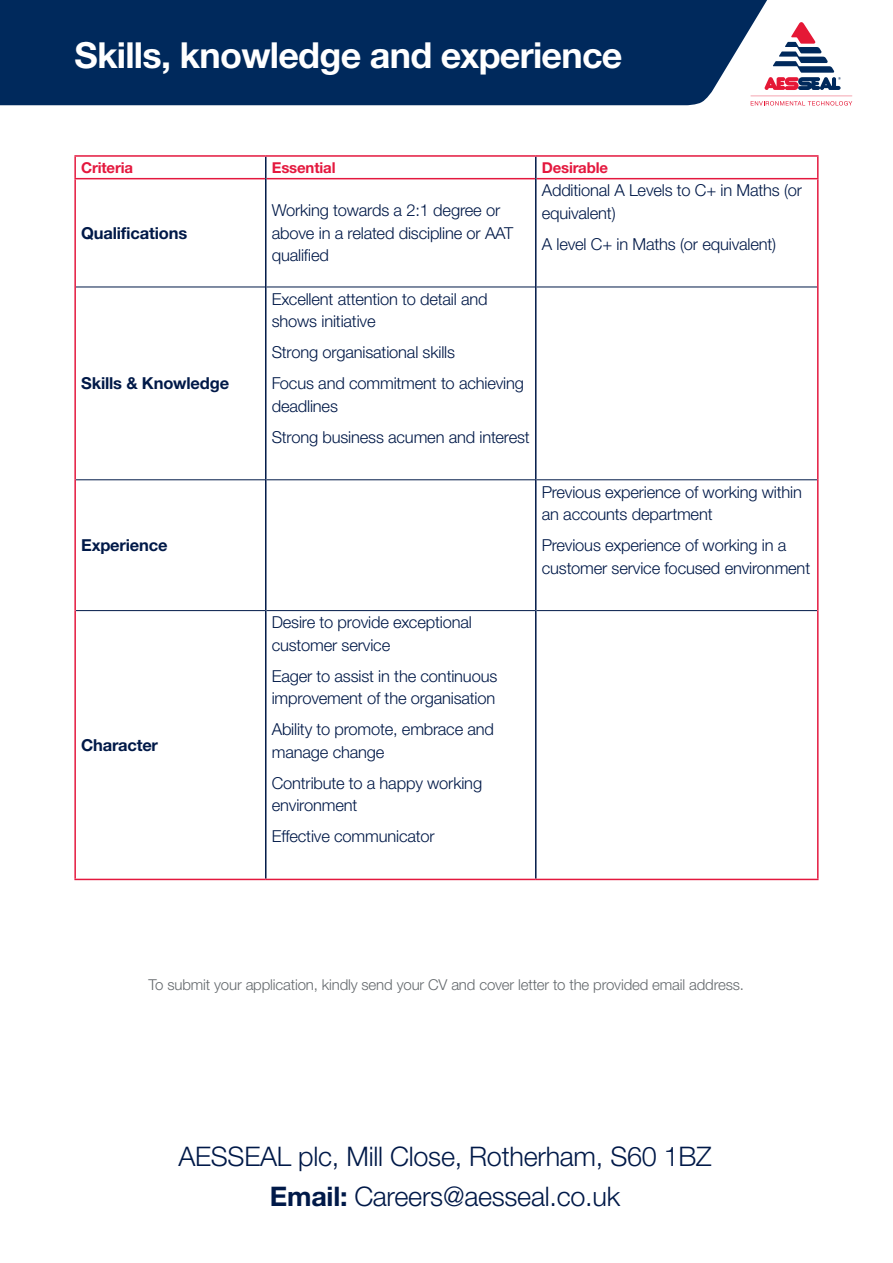
<style>
.page{position:relative;width:893px;height:1263px;background:#fff}
.page>*{position:absolute;margin:0;border:0;box-sizing:border-box;transform-origin:0 0}
.Quote_Blue{font:700 35.85px "Helvetica Neue LTW1 G";letter-spacing:-.02em;color:#fff}
.Body_copy{font:300 27px "Helvetica Neue LTW1 G";letter-spacing:-.01em;color:#001948}
.Body_copy-2{font:300 16.5px/22.5px "Helvetica Neue LTW1 G";letter-spacing:-.01em;color:#001948}
.Body_copy-3{font:700 16.5px "Helvetica Neue LTW1 G";letter-spacing:-.01em;color:#001948}
.Body_copy-4{font:300 15px "Helvetica Neue LTW1 G";letter-spacing:-.01em;color:#64696d}
.Body_copy-5{font:700 15px "Helvetica Neue LTW1 G";letter-spacing:-.01em;color:#e4183e}
.s1{font-weight:700}
</style>
<div class="page">
<svg style="left:750px;top:105px;width:101px;height:1px"></svg>
<svg style="left:0;top:0;width:853px;height:105px;fill:#00295c"></svg>
<hr style="left:74px;top:178px;width:191px;height:1px;background:#e4183e">
<hr style="left:266px;top:178px;width:269px;height:1px;background:#e4183e">
<hr style="left:536px;top:178px;width:283px;height:1px;background:#e4183e">
<hr style="left:76px;top:287px;width:189px;height:1px;background:#001948">
<hr style="left:266px;top:287px;width:269px;height:1px;background:#001948">
<hr style="left:536px;top:287px;width:281px;height:1px;background:#001948">
<hr style="left:76px;top:479px;width:189px;height:1px;background:#001948">
<hr style="left:266px;top:479px;width:269px;height:1px;background:#001948">
<hr style="left:536px;top:479px;width:281px;height:1px;background:#001948">
<hr style="left:76px;top:610px;width:189px;height:1px;background:#001948">
<hr style="left:266px;top:610px;width:269px;height:1px;background:#001948">
<hr style="left:536px;top:610px;width:281px;height:1px;background:#001948">
<svg style="left:265px;top:157px;width:1px;height:22px"></svg>
<svg style="left:535px;top:157px;width:1px;height:22px"></svg>
<hr style="left:265px;top:179px;width:1px;height:108px;background:#001948">
<hr style="left:535px;top:179px;width:1px;height:108px;background:#001948">
<hr style="left:265px;top:287px;width:1px;height:193px;background:#001948">
<hr style="left:535px;top:287px;width:1px;height:193px;background:#001948">
<hr style="left:265px;top:480px;width:1px;height:131px;background:#001948">
<hr style="left:535px;top:480px;width:1px;height:131px;background:#001948">
<hr style="left:265px;top:611px;width:1px;height:268px;background:#001948">
<hr style="left:535px;top:611px;width:1px;height:268px;background:#001948">
<hr style="left:74px;top:155px;width:192px;height:2px;background:#e4183e">
<hr style="left:74px;top:157px;width:2px;height:21px;background:#e4183e">
<hr style="left:266px;top:155px;width:270px;height:2px;background:#e4183e">
<hr style="left:536px;top:155px;width:283px;height:2px;background:#e4183e">
<hr style="left:817px;top:157px;width:2px;height:21px;background:#e4183e">
<hr style="left:74px;top:179px;width:2px;height:108px;background:#e4183e">
<hr style="left:817px;top:179px;width:2px;height:108px;background:#e4183e">
<hr style="left:74px;top:287px;width:2px;height:193px;background:#e4183e">
<hr style="left:817px;top:287px;width:2px;height:193px;background:#e4183e">
<hr style="left:74px;top:480px;width:2px;height:131px;background:#e4183e">
<hr style="left:817px;top:480px;width:2px;height:131px;background:#e4183e">
<hr style="left:74px;top:611px;width:2px;height:268px;background:#e4183e">
<hr style="left:817px;top:611px;width:2px;height:268px;background:#e4183e">
<hr style="left:74px;top:879px;width:192px;height:1px;background:#e4183e">
<hr style="left:266px;top:879px;width:270px;height:1px;background:#e4183e">
<hr style="left:536px;top:879px;width:283px;height:1px;background:#e4183e">
<p class="Quote_Blue" style="left:74px;top:33px;width:550px">Skills, knowledge and experience</p>
<p class="Body_copy-5" style="left:81px;top:158px;width:53px">Criteria</p>
<p class="Body_copy-5" style="left:272px;top:158px;width:65px">Essential</p>
<p class="Body_copy-5" style="left:542px;top:158px;width:68px">Desirable</p>
<p class="Body_copy-3" style="left:81px;top:223px;width:108px">Qualifications</p>
<p class="Body_copy-3" style="left:81px;top:373px;width:150px">Skills &amp; Knowledge</p>
<p class="Body_copy-3" style="left:81px;top:535px;width:88px">Experience</p>
<p class="Body_copy-3" style="left:81px;top:735px;width:78px">Character</p>
<p class="Body_copy-2" style="left:272px;top:199px;width:243px">Working towards a 2:1 degree or above in a related discipline or AAT qualified</p>
<p class="Body_copy-2" style="left:272px;top:288px;width:217px">Excellent attention to detail and shows initiative</p>
<p class="Body_copy-2" style="left:272px;top:341px;width:185px">Strong organisational skills</p>
<p class="Body_copy-2" style="left:272px;top:372px;width:254px">Focus and commitment to achieving deadlines</p>
<p class="Body_copy-2" style="left:272px;top:426px;width:260px">Strong business acumen and interest</p>
<p class="Body_copy-2" style="left:542px;top:179px;width:262px">Additional A Levels to C+ in Maths (or equivalent)</p>
<p class="Body_copy-2" style="left:542px;top:233px;width:236px">A level C+ in Maths (or equivalent)</p>
<p class="Body_copy-2" style="left:542px;top:480px;width:262px">Previous experience of working within an accounts department</p>
<p class="Body_copy-2" style="left:542px;top:534px;width:270px">Previous experience of working in a customer service focused environment</p>
<p class="Body_copy-2" style="left:272px;top:611px;width:202px">Desire to provide exceptional customer service</p>
<p class="Body_copy-2" style="left:272px;top:665px;width:227px">Eager to assist in the continuous improvement of the organisation</p>
<p class="Body_copy-2" style="left:272px;top:718px;width:224px">Ability to promote, embrace and manage change</p>
<p class="Body_copy-2" style="left:272px;top:772px;width:212px">Contribute to a happy working environment</p>
<p class="Body_copy-2" style="left:272px;top:825px;width:164px">Effective communicator</p>
<p class="Body_copy-4" style="left:149px;top:975px;width:597px">To submit your application, kindly send your CV and cover letter to the provided email address.</p>
<p class="Body_copy" style="left:178px;top:1140px;width:535px">AESSEAL plc, Mill Close, Rotherham, S60 1BZ</p>
<p class="Body_copy" style="left:270px;top:1180px;width:352px"><span class="s1">Email:</span> Careers@aesseal.co.uk</p>
</div>
